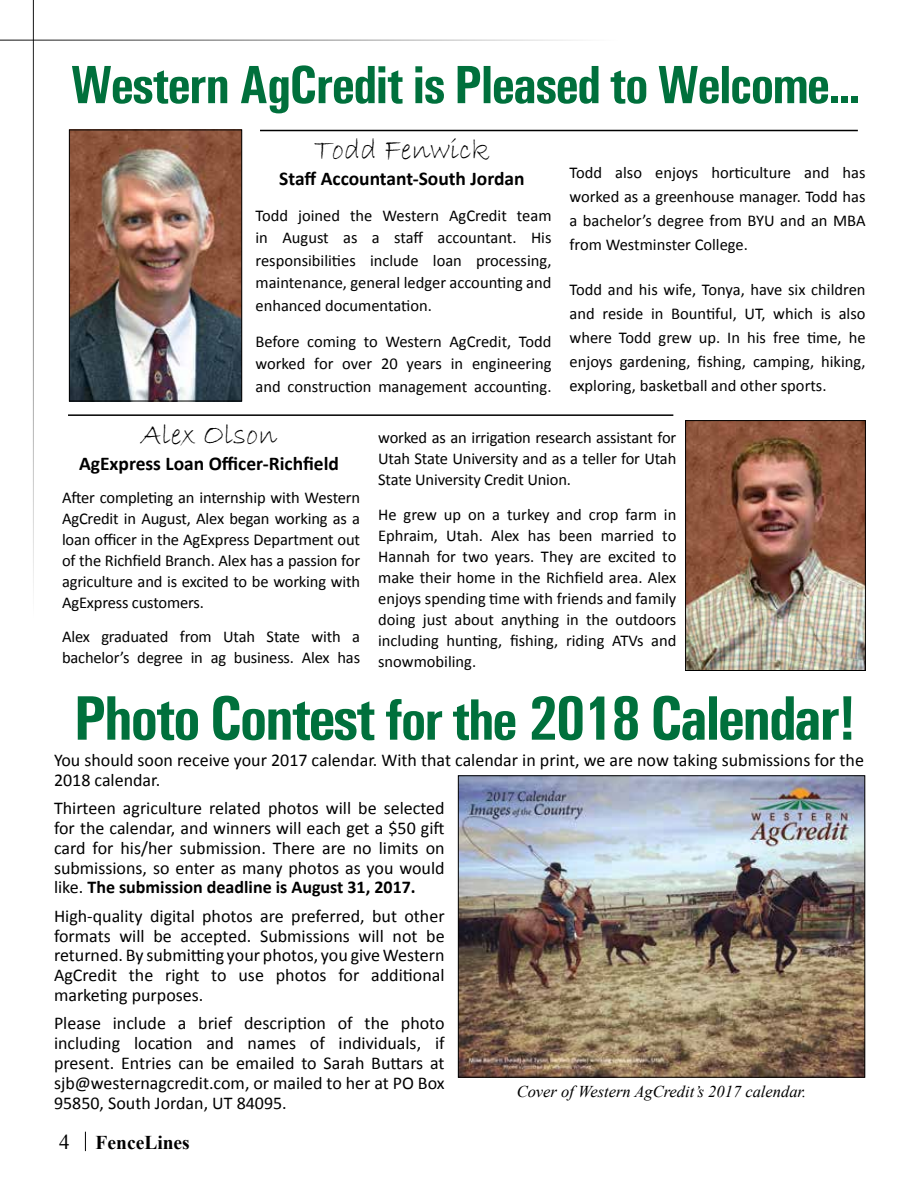
<style>
.page{position:relative;width:918px;height:1188px;background:#fff}
.page>*{position:absolute;margin:0;border:0;box-sizing:border-box;transform-origin:0 0}
.t1{font:700 condensed 63px "Univers";letter-spacing:-.04em;color:#00703c}
.t2{font:700 condensed 54px "Univers";letter-spacing:-.03em;color:#00703c}
.t3{font:30px "Bradley Hand ITC";color:#000}
.t4{font:700 19.5px "Calibri";color:#000}
.t5{font:700 19.5px "Times New Roman";color:#000}
.t6{font:18px/19.8px "Calibri";color:#000;text-align:justify}
.t7{font:16.5px/21px "Calibri";color:#000;text-align:justify}
.t8{font:italic 16.5px "Times New Roman";color:#000}
.s1{font-size:58.5px}
.s2{font-weight:700}
.s3{font-weight:400;font-size:21px}
</style>
<div class="page">
<svg style="left:85px;top:1132px;width:1px;height:19px"></svg>
<hr style="left:0;top:40px;width:618px;height:1px;background:#000">
<hr style="left:33px;top:0;width:1px;height:618px;background:#000">
<img style="left:71px;top:132px;width:169px;height:267px">
<div style="left:69px;top:130px;width:173px;height:271px;border:1px solid #000"></div>
<hr style="left:260px;top:130px;width:598px;height:1px;background:#000">
<img style="left:687px;top:422px;width:177px;height:247px">
<div style="left:685px;top:420px;width:181px;height:251px;border:1px solid #000"></div>
<hr style="left:68px;top:414px;width:605px;height:2px;background:#000">
<img style="left:460px;top:778px;width:403px;height:297px">
<div style="left:458px;top:776px;width:407px;height:301px;border:1px solid #000"></div>
<h2 class="t2" style="left:71px;top:52px;width:792px">Western AgCredit is Pleased to Welcome...</h2>
<h3 class="t3" style="left:314px;top:131px;width:177px">Todd Fenwick</h3>
<p class="t4" style="left:279px;top:166px;width:247px">Staff Accountant-South Jordan</p>
<p class="t7" style="left:256px;top:204px;width:298px;line-height:22.5px">Todd joined the Western AgCredit team in August as a staff accountant. His responsibilities include loan processing, maintenance, general ledger accounting and enhanced documentation.</p>
<p class="t7" style="left:256px;top:330px;width:298px;line-height:22.5px">Before coming to Western AgCredit, Todd worked for over 20 years in engineering and construction management accounting.</p>
<p class="t7" style="left:570px;top:161px;width:298px;line-height:24px">Todd also enjoys horticulture and has worked as a greenhouse manager. Todd has a bachelor’s degree from BYU and an MBA from Westminster College.</p>
<p class="t7" style="left:570px;top:277px;width:298px;line-height:24px">Todd and his wife, Tonya, have six children and reside in Bountiful, UT, which is also where Todd grew up. In his free time, he enjoys gardening, fishing, camping, hiking, exploring, basketball and other sports.</p>
<h3 class="t3" style="left:141px;top:415px;width:138px">Alex Olson</h3>
<p class="t4" style="left:79px;top:451px;width:261px">AgExpress Loan Officer-Richfield</p>
<p class="t7" style="left:62px;top:487px;width:300px">After completing an internship with Western AgCredit in August, Alex began working as a loan officer in the AgExpress Department out of the Richfield Branch. Alex has a passion for agriculture and is excited to be working with AgExpress customers.</p>
<p class="t7" style="left:62px;top:626px;width:300px">Alex graduated from Utah State with a bachelor’s degree in ag business. Alex has</p>
<p class="t7" style="left:378px;top:427px;width:300px">worked as an irrigation research assistant for Utah State University and as a teller for Utah State University Credit Union.</p>
<p class="t7" style="left:378px;top:504px;width:300px">He grew up on a turkey and crop farm in Ephraim, Utah. Alex has been married to Hannah for two years. They are excited to make their home in the Richfield area. Alex enjoys spending time with friends and family doing just about anything in the outdoors including hunting, fishing, riding ATVs and snowmobiling.</p>
<h1 class="t1" style="left:74px;top:680px;width:784px">Photo Contest <span class="s1">for the</span> 2018 Calendar!</h1>
<p class="t6" style="left:54px;top:750px;width:811px">You should soon receive your 2017 calendar. With that calendar in print, we are now taking submissions for the<br>2018 calendar.</p>
<p class="t6" style="left:54px;top:798px;width:392px">Thirteen agriculture related photos will be selected for the calendar, and winners will each get a $50 gift card for his/her submission. There are no limits on submissions, so enter as many photos as you would like. <span class="s2">The submission deadline is August 31, 2017.</span></p>
<p class="t6" style="left:54px;top:906px;width:392px">High-quality digital photos are preferred, but other formats will be accepted. Submissions will not be returned. By submitting your photos, you give Western AgCredit the right to use photos for additional marketing purposes.</p>
<p class="t6" style="left:54px;top:1014px;width:392px">Please include a brief description of the photo including location and names of individuals, if present. Entries can be emailed to Sarah Buttars at sjb@westernagcredit.com, or mailed to her at PO Box 95850, South Jordan, UT 84095.</p>
<p class="t8" style="left:517px;top:1080px;width:291px">Cover of Western AgCredit’s 2017 calendar.</p>
<p class="t5" style="left:59px;top:1129px;width:132px"><span class="s3">4</span> FenceLines</p>
</div>
